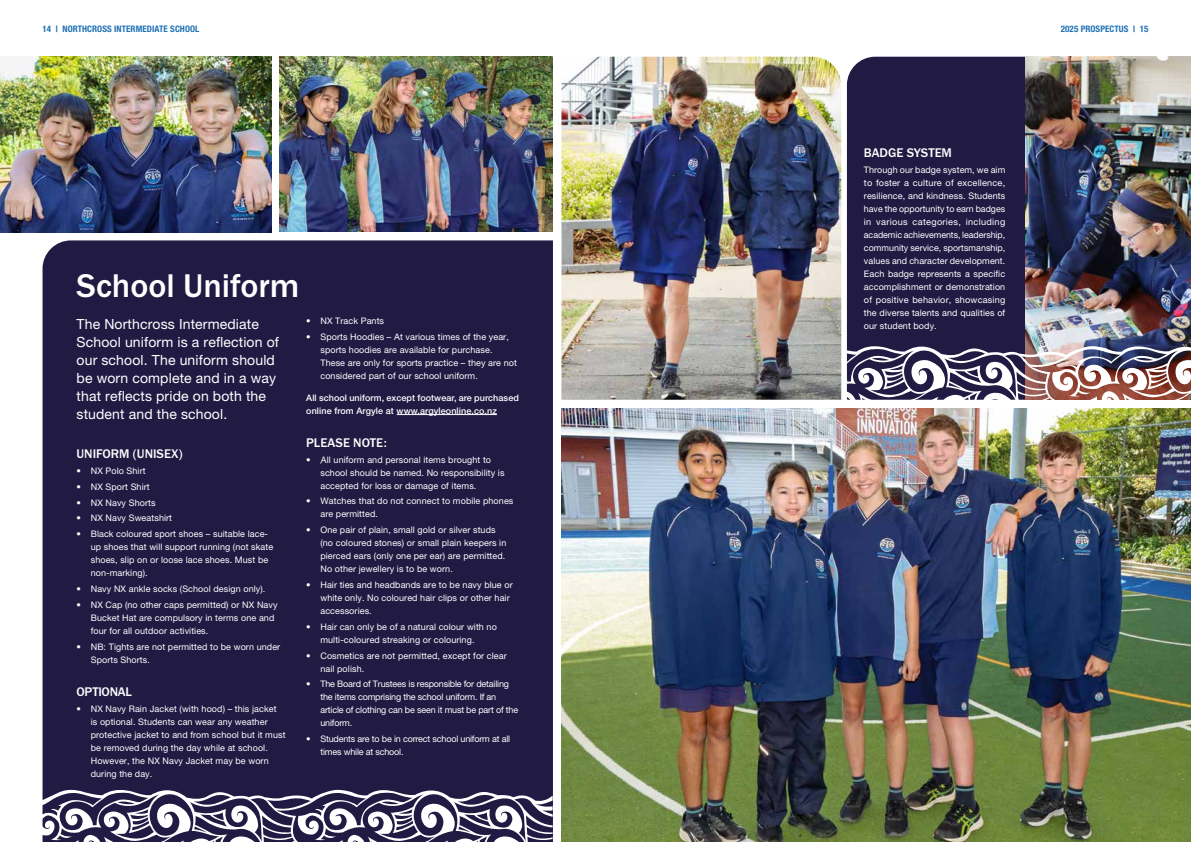
<style>
.page{position:relative;width:1191px;height:842px;background:#fff}
.page>*{position:absolute;margin:0;border:0;box-sizing:border-box;transform-origin:0 0}
.t1{font:500 34px "Franklin Gothic URW";color:#fff}
.t2{font:14px/18px "Helvetica Neue LT Pro";letter-spacing:.01em;color:#fff}
.t3{font:500 13px "Franklin Gothic URW";color:#fff}
.t4{font:500 13px "Franklin Gothic URW";letter-spacing:-.02em;color:#fff}
.t5{font:9px/13px "Helvetica Neue LT Pro";letter-spacing:.01em;color:#fff}
.t6{font:9px/13px "Helvetica Neue LT Pro";letter-spacing:-.02em;color:#fff}
.t7{font:500 9px/13px "Helvetica Neue LT Pro";letter-spacing:.01em;color:#fff}
.t8{font:700 condensed 9px "Helvetica Neue LT Pro";letter-spacing:.01em;color:#1f71b6}
</style>
<div class="page">
<img style="left:561px;top:57px;width:280px;height:343px">
<img style="left:561px;top:408px;width:630px;height:434px">
<img style="left:0;top:57px;width:271px;height:175px">
<img style="left:280px;top:57px;width:273px;height:175px">
<div style="left:43px;top:240px;width:510px;height:602px;background:#211b44"></div>
<hr style="left:397px;top:414px;width:100px;height:1px;background:#fff">
<svg style="left:42px;top:790px;width:510px;height:52px"></svg>
<div style="left:847px;top:57px;width:178px;height:289px;background:#211b44"></div>
<img style="left:1025px;top:57px;width:166px;height:289px">
<img style="left:847px;top:346px;width:344px;height:54px">
<p class="t8" style="left:43px;top:24px;width:158px">14 | NORTHCROSS INTERMEDIATE SCHOOL</p>
<p class="t8" style="left:1060px;top:24px;width:89px">2025 PROSPECTUS | 15</p>
<h1 class="t1" style="left:77px;top:269px;width:224px">School Uniform</h1>
<h2 class="t2" style="left:77px;top:317px;width:204px">The Northcross Intermediate<br>School uniform is a reflection of our school. The uniform should be worn complete and in a way that reflects pride on both the student and the school.</h2>
<h3 class="t3" style="left:77px;top:447px;width:107px">UNIFORM (UNISEX)</h3>
<p class="t5" style="left:77px;top:465px;width:71px">• NX Polo Shirt</p>
<p class="t5" style="left:77px;top:481px;width:75px">• NX Sport Shirt</p>
<p class="t5" style="left:77px;top:497px;width:81px">• NX Navy Shorts</p>
<p class="t5" style="left:77px;top:512px;width:97px">• NX Navy Sweatshirt</p>
<p class="t5" style="left:91px;top:528px;width:184px;text-indent:-14px">• Black coloured sport shoes – suitable lace&shy;up shoes that will support running (not skate shoes, slip on or loose lace shoes. Must be non-marking).</p>
<p class="t5" style="left:77px;top:583px;width:190px">• Navy NX ankle socks (School design only).</p>
<p class="t5" style="left:91px;top:599px;width:188px;text-indent:-14px">• NX Cap (no other caps permitted) or NX Navy<br>Bucket Hat are compulsory in terms one and four for all outdoor activities.</p>
<p class="t5" style="left:91px;top:641px;width:191px;text-indent:-14px">• NB: Tights are not permitted to be worn under<br>Sports Shorts.</p>
<h3 class="t4" style="left:77px;top:685px;width:57px">OPTIONAL</h3>
<p class="t5" style="left:91px;top:703px;width:196px;text-indent:-14px">• NX Navy Rain Jacket (with hood) – this jacket<br>is optional. Students can wear any weather protective jacket to and from school but it must be removed during the day while at school.<br>However, the NX Navy Jacket may be worn during the day.</p>
<p class="t5" style="left:306px;top:315px;width:79px">• NX Track Pants</p>
<p class="t5" style="left:320px;top:331px;width:198px;text-indent:-14px">• Sports Hoodies – At various times of the year, sports hoodies are available for purchase.<br>These are only for sports practice – they are not considered part of our school uniform.</p>
<p class="t7" style="left:306px;top:392px;width:214px">All school uniform, except footwear, are purchased online from Argyle at www.argyleonline.co.nz</p>
<h3 class="t3" style="left:306px;top:436px;width:82px">PLEASE NOTE:</h3>
<p class="t5" style="left:320px;top:454px;width:186px;text-indent:-14px">• All uniform and personal items brought to school should be named. No responsibility is accepted for loss or damage of items.</p>
<p class="t5" style="left:320px;top:495px;width:194px;text-indent:-14px">• Watches that do not connect to mobile phones are permitted.</p>
<p class="t5" style="left:320px;top:524px;width:187px;text-indent:-14px">• One pair of plain, small gold or silver studs (no coloured stones) or small plain keepers in pierced ears (only one per ear) are permitted.<br>No other jewellery is to be worn.</p>
<p class="t5" style="left:320px;top:579px;width:194px;text-indent:-14px">• Hair ties and headbands are to be navy blue or white only. No coloured hair clips or other hair accessories.</p>
<p class="t5" style="left:320px;top:621px;width:178px;text-indent:-14px">• Hair can only be of a natural colour with no multi-coloured streaking or colouring.</p>
<p class="t5" style="left:320px;top:650px;width:188px;text-indent:-14px">• Cosmetics are not permitted, except for clear nail polish.</p>
<p class="t6" style="left:320px;top:679px;width:199px;text-indent:-14px">• The Board of Trustees is responsible for detailing the items comprising the school uniform. If an article of clothing can be seen it must be part of the uniform.</p>
<p class="t6" style="left:320px;top:733px;width:191px;text-indent:-14px">• Students are to be in correct school uniform at all times while at school.</p>
<h3 class="t3" style="left:864px;top:146px;width:90px">BADGE SYSTEM</h3>
<p class="t5" style="left:864px;top:164px;width:143px;text-align:justify">Through our badge system, we aim to foster a culture of excellence, resilience, and kindness. Students have the opportunity to earn badges in various categories, including academic achievements, leadership, community service, sportsmanship, values and character development.<br>Each badge represents a specific accomplishment or demonstration of positive behavior, showcasing the diverse talents and qualities of our student body.</p>
</div>
